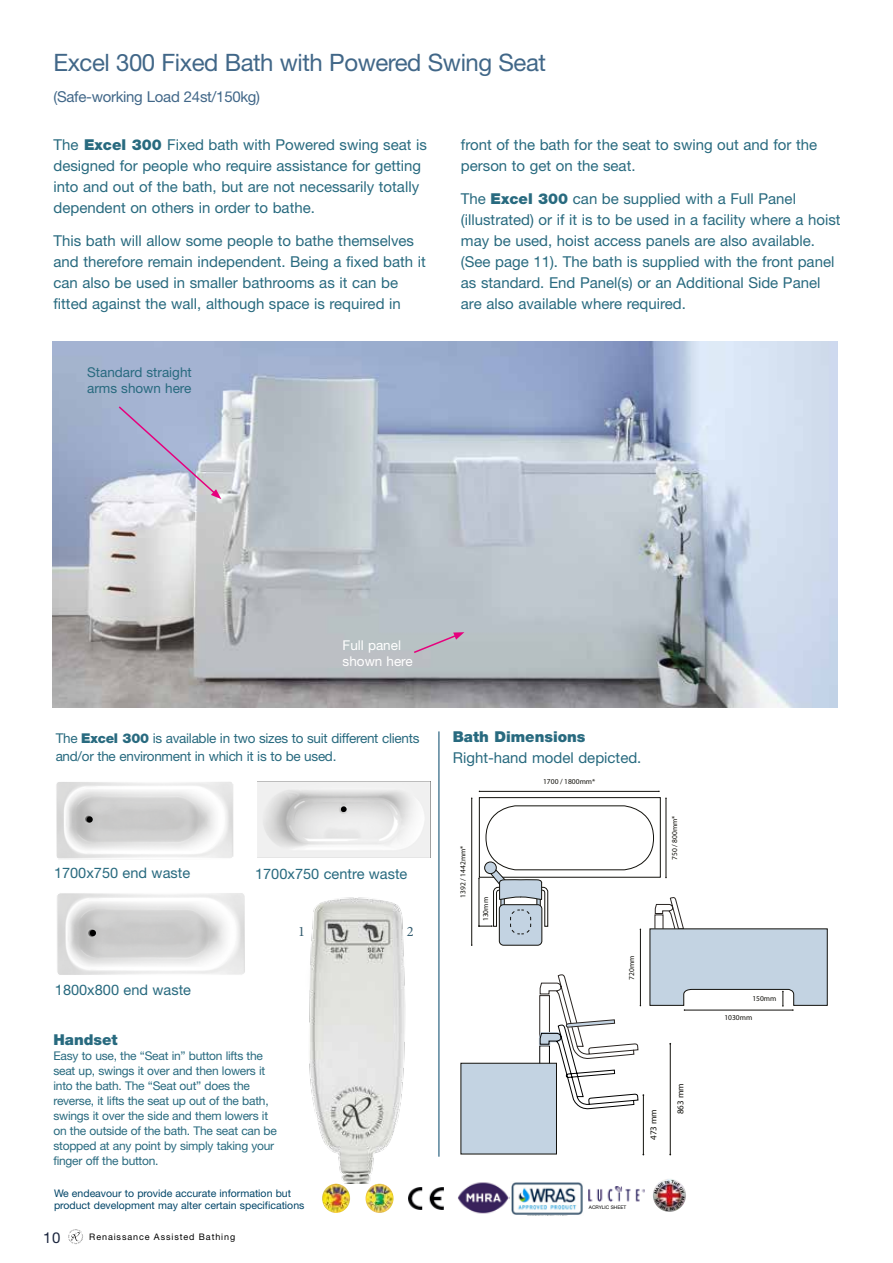
<style>
.page{position:relative;width:893px;height:1263px;background:#fff}
.page>*{position:absolute;margin:0;border:0;box-sizing:border-box;transform-origin:0 0}
.t1{font:24px "Helvetica Neue LT Std";letter-spacing:-.02em;color:#416788}
.t2{font:15px/21px "Helvetica Neue LT Std";color:#286a7f}
.t3{font:15px "Helvetica Neue LT Std";letter-spacing:-.02em;color:#416788}
.t4{font:900 15px "Helvetica Neue LT Std";color:#286a7f}
.t5{font:15px "Helvetica Neue LT Std";color:#1b263e}
.t6{font:14.55px "Helvetica Neue LT Std";color:#286a7f}
.t7{font:14.4px "Minion Pro";color:#335c6f}
.t8{font:13.5px/18px "Helvetica Neue LT Std";letter-spacing:-.02em;color:#286a7f}
.t9{font:13.5px/16.5px "Helvetica Neue LT Std";color:#286a7f}
.t10{font:13.5px/16.5px "Helvetica Neue LT Std";color:#fff}
.t11{font:12px/15px "Helvetica Neue LT Std";letter-spacing:-.02em;color:#286a7f}
.t12{font:10.5px/12px "Helvetica Neue LT Std";color:#004467}
.t13{font:9px "Helvetica Neue LT Std";letter-spacing:.1em;color:#000}
.t14{font:9px "Myriad Pro";color:#12110c}
.t15{font:7.5px "Myriad Pro";color:#12110c}
.t16{font:4.8px "Helvetica Neue LT Std";color:#000}
.s1{font-weight:900}
</style>
<div class="page">
<svg style="left:68px;top:1229px;width:15px;height:15px"></svg>
<img style="left:653px;top:1179px;width:17px;height:22px">
<img style="left:322px;top:1184px;width:28px;height:29px">
<img style="left:366px;top:1184px;width:28px;height:29px">
<img style="left:409px;top:1188px;width:35px;height:21px">
<img style="left:458px;top:1182px;width:52px;height:32px">
<img style="left:589px;top:1187px;width:55px;height:15px">
<img style="left:511px;top:1182px;width:72px;height:33px">
<img style="left:53px;top:341px;width:785px;height:366px">
<hr style="left:439px;top:731px;width:1px;height:426px;background:#004467">
<div style="left:479px;top:797px;width:182px;height:81px;border:1px solid #12110c"></div>
<div style="left:486px;top:806px;width:168px;height:64px;border:1px solid #12110c;border-radius:31px"></div>
<div style="left:485px;top:862px;width:11px;height:12px;background:#c3d3e2;border-radius:50%"></div>
<div style="left:484px;top:862px;width:13px;height:12px;border:1px solid #12110c;border-radius:50%"></div>
<hr style="left:471px;top:798px;width:1px;height:147px;background:#12110c">
<hr style="left:666px;top:798px;width:1px;height:79px;background:#12110c">
<hr style="left:479px;top:791px;width:180px;height:1px;background:#12110c">
<svg style="left:658px;top:791px;width:9px;height:8px"></svg>
<div style="left:460px;top:1063px;width:97px;height:91px;background:#c3d3e2;border:1px solid #12110c"></div>
<hr style="left:643px;top:1095px;width:1px;height:59px;background:#12110c">
<hr style="left:670px;top:1044px;width:1px;height:110px;background:#12110c">
<svg style="left:487px;top:868px;width:341px;height:242px"></svg>
<img style="left:309px;top:834px;width:178px;height:350px">
<svg style="left:412px;top:632px;width:52px;height:22px"></svg>
<svg style="left:117px;top:405px;width:104px;height:94px;background:#b7bdd6"></svg>
<img style="left:257px;top:781px;width:173px;height:77px">
<svg style="left:341px;top:806px;width:5px;height:6px"></svg>
<img style="left:58px;top:782px;width:174px;height:76px">
<div style="left:56px;top:780px;width:178px;height:80px;border:1px solid #fff;border-radius:4px"></div>
<div style="left:87px;top:816px;width:6px;height:7px;background:#000;border-radius:50%"></div>
<img style="left:58px;top:894px;width:185px;height:80px">
<div style="left:56px;top:892px;width:189px;height:84px;border:1px solid #fff;border-radius:4px"></div>
<svg style="left:90px;top:930px;width:6px;height:6px"></svg>
<svg style="left:654px;top:1180px;width:31px;height:30px"></svg>
<h1 class="t1" style="left:53px;top:48px;width:494px">Excel 300 Fixed Bath with Powered Swing Seat</h1>
<p class="t3" style="left:53px;top:88px;width:208px">(Safe-working Load 24st/150kg)</p>
<p class="t2" style="left:53px;top:134px;width:375px">The <span class="s1">Excel 300</span> Fixed bath with Powered swing seat is designed for people who require assistance for getting into and out of the bath, but are not necessarily totally dependent on others in order to bathe.</p>
<p class="t2" style="left:53px;top:230px;width:374px">This bath will allow some people to bathe themselves and therefore remain independent. Being a fixed bath it can also be used in smaller bathrooms as it can be fitted against the wall, although space is required in</p>
<p class="t2" style="left:461px;top:134px;width:358px">front of the bath for the seat to swing out and for the person to get on the seat.</p>
<p class="t2" style="left:461px;top:188px;width:381px">The <span class="s1">Excel 300</span> can be supplied with a Full Panel (illustrated) or if it is to be used in a facility where a hoist may be used, hoist access panels are also available. (See page 11). The bath is supplied with the front panel as standard. End Panel(s) or an Additional Side Panel are also available where required.</p>
<p class="t9" style="left:87px;top:363px;width:106px">Standard straight arms shown here</p>
<p class="t10" style="left:343px;top:636px;width:72px">Full panel shown here</p>
<p class="t8" style="left:56px;top:729px;width:365px">The <span class="s1">Excel 300</span> is available in two sizes to suit different clients and/or the environment in which it is to be used.</p>
<p class="t6" style="left:54px;top:864px;width:138px">1700x750 end waste</p>
<p class="t6" style="left:55px;top:981px;width:138px">1800x800 end waste</p>
<p class="t6" style="left:255px;top:865px;width:154px">1700x750 centre waste</p>
<p class="t7" style="left:298px;top:922px;width:8px">1</p>
<p class="t7" style="left:407px;top:922px;width:8px">2</p>
<p class="t4" style="left:53px;top:1030px;width:66px">Handset</p>
<p class="t11" style="left:53px;top:1048px;width:225px">Easy to use, the “Seat in” button lifts the seat up, swings it over and then lowers it into the bath. The “Seat out” does the reverse, it lifts the seat up out of the bath, swings it over the side and them lowers it on the outside of the bath. The seat can be stopped at any point by simply taking your finger off the button.</p>
<p class="t12" style="left:54px;top:1187px;width:252px">We endeavour to provide accurate information but product development may alter certain specifications</p>
<p class="t5" style="left:43px;top:1229px;width:19px">10</p>
<p class="t13" style="left:89px;top:1231px;width:147px">Renaissance Assisted Bathing</p>
<p class="t4" style="left:453px;top:728px;width:134px">Bath Dimensions</p>
<p class="t2" style="left:453px;top:747px;width:190px">Right-hand model depicted.</p>
<p class="t15" style="left:458px;top:898px;width:54px;rotate:-90deg">1392 / 1442mm*</p>
<p class="t15" style="left:481px;top:921px;width:26px;rotate:-90deg">130mm</p>
<p class="t15" style="left:543px;top:777px;width:54px">1700 / 1800mm*</p>
<p class="t15" style="left:627px;top:980px;width:26px;rotate:-90deg">720mm</p>
<p class="t15" style="left:670px;top:860px;width:46px;rotate:-90deg">750 / 800mm*</p>
<p class="t14" style="left:648px;top:1140px;width:32px;rotate:-90deg">473 mm</p>
<p class="t14" style="left:675px;top:1114px;width:32px;rotate:-90deg">863 mm</p>
<p class="t16" style="left:589px;top:1204px;width:39px">ACRYLIC SHEET</p>
<p class="t15" style="left:752px;top:993px;width:26px">150mm</p>
<p class="t15" style="left:724px;top:1013px;width:29px">1030mm</p>
</div>
